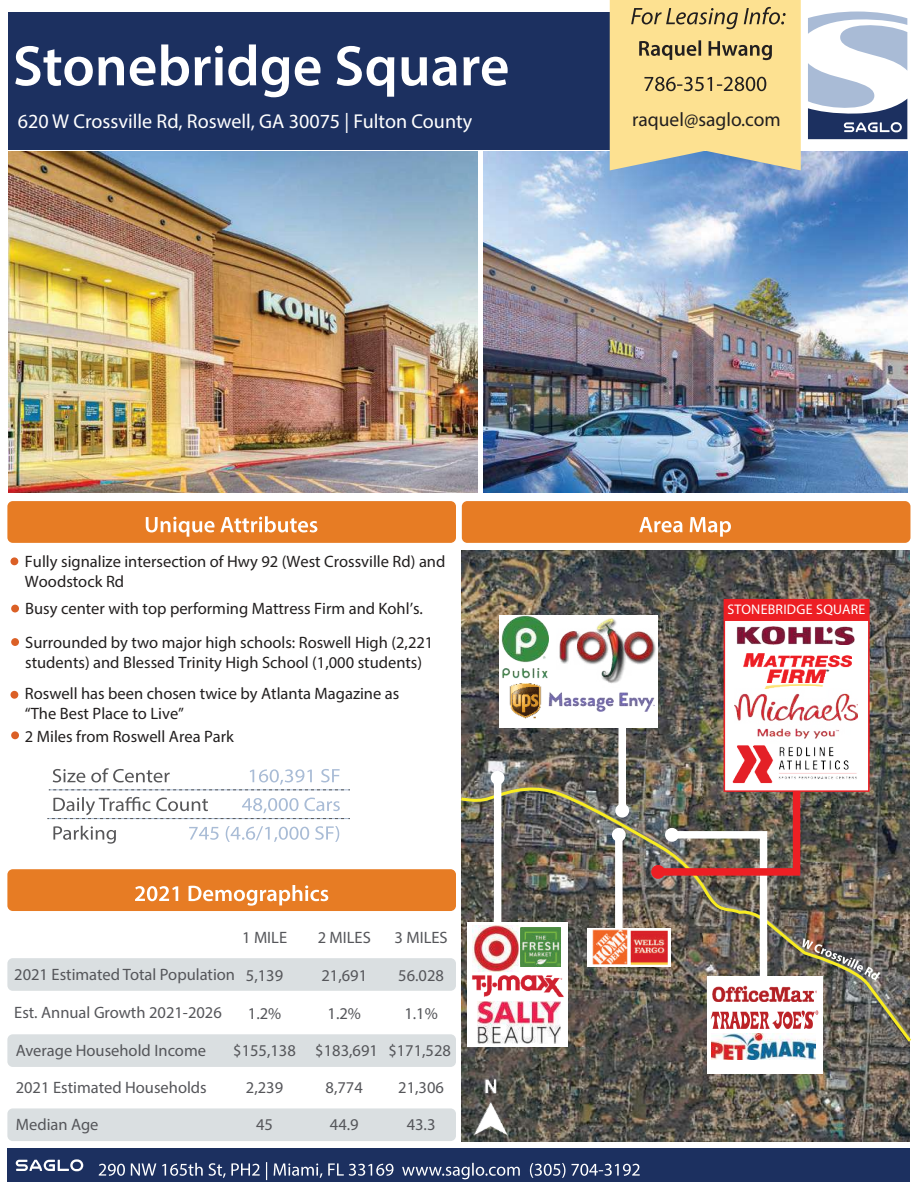
<style>
.page{position:relative;width:918px;height:1188px;background:#fff}
.page>*{position:absolute;margin:0;border:0;box-sizing:border-box;transform-origin:0 0}
.t1{font:20.1px "Myriad Pro";color:#fff}
.t2{font:19.5px "Myriad Pro";color:#221f1f}
.t3{font:16.5px/19.8px "Myriad Pro";color:#221f1f}
.t4{font:600 16.5px "Avenir Next Condensed";color:#55565a}
.t5{font:16.5px "Avenir Next Condensed";color:#55565a}
.t6{font:13.95px "Myriad Pro";letter-spacing:.02em;color:#fff}
.s1{font-weight:400}
</style>
<div class="page">
<div style="left:7px;top:1149px;width:903px;height:33px;background:#1c3060"></div>
<svg style="left:16px;top:1159px;width:67px;height:12px"></svg>
<svg style="left:808px;top:12px;width:99px;height:127px"></svg>
<div style="left:7px;top:501px;width:449px;height:42px;background:#e77c24;border-radius:5px"></div>
<div style="left:462px;top:501px;width:448px;height:42px;background:#e77c24;border-radius:5px"></div>
<div style="left:7px;top:958px;width:449px;height:33px;background:#dadfe1;border-radius:5px"></div>
<div style="left:7px;top:1034px;width:449px;height:33px;background:#dadfe1;border-radius:5px"></div>
<div style="left:7px;top:1108px;width:449px;height:33px;background:#dadfe1;border-radius:5px"></div>
<div style="left:7px;top:869px;width:449px;height:42px;background:#e77c24;border-radius:5px"></div>
<div style="left:11px;top:557px;width:7px;height:8px;background:#db6026;border-radius:50%"></div>
<div style="left:11px;top:605px;width:8px;height:7px;background:#db6026;border-radius:50%"></div>
<div style="left:11px;top:638px;width:8px;height:8px;background:#db6026;border-radius:50%"></div>
<div style="left:11px;top:691px;width:7px;height:8px;background:#db6026;border-radius:50%"></div>
<div style="left:9px;top:12px;width:774px;height:138px;background:#1c3060"></div>
<svg style="left:15px;top:44px;width:493px;height:53px"></svg>
<svg style="left:146px;top:516px;width:171px;height:21px"></svg>
<svg style="left:135px;top:885px;width:193px;height:21px"></svg>
<svg style="left:639px;top:517px;width:92px;height:20px"></svg>
<svg style="left:99px;top:1162px;width:541px;height:18px"></svg>
<img style="left:461px;top:550px;width:449px;height:592px">
<img style="left:461px;top:782px;width:450px;height:263px">
<div style="left:724px;top:619px;width:146px;height:173px;background:#fff;border:2px solid #ed1f24"></div>
<div style="left:724px;top:599px;width:146px;height:22px;background:#ed1f24"></div>
<img style="left:736px;top:627px;width:119px;height:18px">
<img style="left:725px;top:744px;width:144px;height:39px">
<img style="left:735px;top:688px;width:122px;height:51px">
<img style="left:743px;top:654px;width:108px;height:34px">
<div style="left:494px;top:778px;width:7px;height:150px;background:#fff"></div>
<div style="left:491px;top:771px;width:14px;height:14px;background:#fff;border-radius:50%"></div>
<div style="left:615px;top:804px;width:14px;height:14px;background:#fff;border-radius:50%"></div>
<div style="left:619px;top:660px;width:7px;height:151px;background:#fff"></div>
<div style="left:707px;top:976px;width:116px;height:98px;background:#fff"></div>
<img style="left:710px;top:1010px;width:109px;height:19px">
<img style="left:712px;top:992px;width:104px;height:9px">
<img style="left:712px;top:1033px;width:103px;height:26px">
<div style="left:615px;top:835px;width:8px;height:109px;background:#fff"></div>
<svg style="left:587px;top:928px;width:64px;height:39px"></svg>
<img style="left:593px;top:930px;width:35px;height:35px">
<img style="left:631px;top:930px;width:20px;height:34px">
<div style="left:612px;top:828px;width:14px;height:14px;background:#fff;border-radius:50%"></div>
<div style="left:468px;top:922px;width:100px;height:125px;background:#fff"></div>
<img style="left:478px;top:1002px;width:83px;height:41px">
<img style="left:472px;top:975px;width:92px;height:23px">
<img style="left:521px;top:927px;width:40px;height:40px">
<img style="left:472px;top:926px;width:47px;height:45px">
<div style="left:499px;top:615px;width:159px;height:112px;background:#fff"></div>
<img style="left:509px;top:678px;width:35px;height:41px">
<img style="left:559px;top:618px;width:97px;height:66px">
<img style="left:502px;top:615px;width:47px;height:63px">
<img style="left:549px;top:692px;width:105px;height:19px">
<img style="left:651px;top:784px;width:229px;height:208px">
<img style="left:484px;top:151px;width:424px;height:342px">
<img style="left:9px;top:151px;width:468px;height:342px">
<svg style="left:53px;top:826px;width:63px;height:18px"></svg>
<svg style="left:189px;top:826px;width:150px;height:16px"></svg>
<svg style="left:49px;top:768px;width:301px;height:23px"></svg>
<svg style="left:47px;top:797px;width:303px;height:22px"></svg>
<svg style="left:610px;top:0;width:191px;height:170px;background:#e6d08d"></svg>
<div style="left:11px;top:731px;width:8px;height:8px;background:#db6026;border-radius:50%"></div>
<img style="left:471px;top:1075px;width:40px;height:66px">
<p class="t1" style="left:18px;top:113px;width:456px">620 W Crossville Rd, Roswell, GA 30075 | Fulton County</p>
<p class="t2" style="left:632px;top:111px;width:150px">raquel@saglo.com</p>
<p class="t3" style="left:25px;top:553px;width:422px">Fully signalize intersection of Hwy 92 (West Crossville Rd) and<br>Woodstock Rd</p>
<p class="t3" style="left:25px;top:593px;width:410px;line-height:34.3px">Busy center with top performing Mattress Firm and Kohl’s.<br>Surrounded by two major high schools: Roswell High (2,221</p>
<p class="t3" style="left:25px;top:649px;width:399px;line-height:30.6px">students) and Blessed Trinity High School (1,000 students)<br>Roswell has been chosen twice by Atlanta Magazine as</p>
<p class="t3" style="left:25px;top:703px;width:211px;line-height:23.1px">“The Best Place to Live”<br>2 Miles from Roswell Area Park</p>
<p class="t4" style="left:242px;top:931px;width:47px">1 MILE</p>
<p class="t4" style="left:318px;top:931px;width:55px">2 MILES</p>
<p class="t4" style="left:395px;top:931px;width:55px">3 MILES</p>
<p class="t4" style="left:14px;top:968px;width:270px">2021 Estimated Total Population <span class="s1">5,139</span></p>
<p class="t5" style="left:321px;top:969px;width:47px">21,691</p>
<p class="t5" style="left:398px;top:969px;width:47px">56.028</p>
<p class="t4" style="left:14px;top:1006px;width:209px">Est. Annual Growth 2021-2026</p>
<p class="t5" style="left:248px;top:1006px;width:35px">1.2%</p>
<p class="t5" style="left:328px;top:1006px;width:35px">1.2%</p>
<p class="t5" style="left:404px;top:1006px;width:35px">1.1%</p>
<p class="t4" style="left:16px;top:1044px;width:192px">Average Household Income</p>
<p class="t5" style="left:233px;top:1043px;width:219px">$155,138 $183,691 $171,528</p>
<p class="t4" style="left:16px;top:1081px;width:193px">2021 Estimated Households</p>
<p class="t5" style="left:246px;top:1081px;width:39px">2,239</p>
<p class="t5" style="left:326px;top:1081px;width:39px">8,774</p>
<p class="t5" style="left:398px;top:1081px;width:47px">21,306</p>
<p class="t4" style="left:16px;top:1118px;width:84px">Median Age</p>
<p class="t5" style="left:256px;top:1118px;width:18px">45</p>
<p class="t5" style="left:330px;top:1118px;width:30px">44.9</p>
<p class="t5" style="left:407px;top:1118px;width:30px">43.3</p>
<p class="t6" style="left:727px;top:604px;width:140px">STONEBRIDGE SQUARE</p>
</div>
